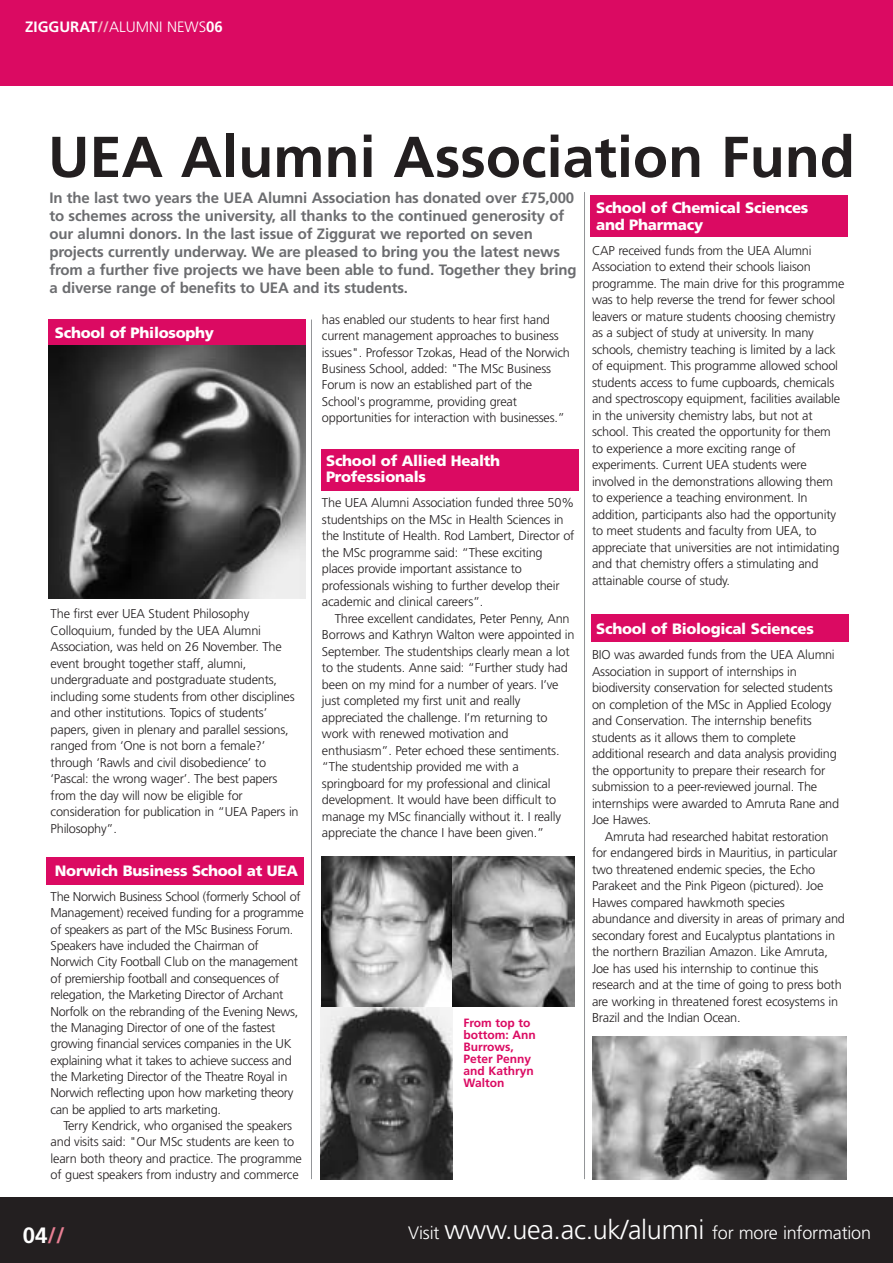
<style>
.page{position:relative;width:893px;height:1263px;background:#fff}
.page>*{position:absolute;margin:0;border:0;box-sizing:border-box;transform-origin:0 0}
.t1{font:700 57.6px "Frutiger";color:#231f20}
.t2{font:700 22.2px "Frutiger";color:#fff}
.t3{font:300 18px "Frutiger";letter-spacing:-.01em;color:#fff}
.t4{font:700 15px/18px "Frutiger";letter-spacing:-.01em;color:#6c6d70}
.t5{font:900 15px/16.5px "Frutiger";letter-spacing:-.02em;color:#fff}
.t6{font:700 15px "Frutiger";color:#fff}
.t7{font:300 12.75px/16.5px "Frutiger";letter-spacing:-.015em;color:#231f20}
.t8{font:700 12px/12px "Frutiger";color:#db0a62}
.s1{color:#f3bbc2}
.s2{font-weight:300}
.s3{color:#e98094}
.s4{font-size:27px}
</style>
<div class="page">
<div style="left:321px;top:449px;width:257px;height:41px;background:#db0a62"></div>
<div style="left:46px;top:857px;width:258px;height:27px;background:#db0a62"></div>
<div style="left:590px;top:196px;width:258px;height:41px;background:#db0a62"></div>
<div style="left:0;top:1197px;width:893px;height:66px;background:#231f20"></div>
<div style="left:0;top:0;width:893px;height:86px;background:#db0a62"></div>
<hr style="left:311px;top:319px;width:1px;height:860px;background:#939598">
<hr style="left:584px;top:192px;width:1px;height:987px;background:#939598">
<div style="left:48px;top:319px;width:257px;height:28px;background:#db0a62"></div>
<img style="left:48px;top:346px;width:257px;height:252px">
<img style="left:320px;top:1005px;width:132px;height:174px">
<img style="left:321px;top:856px;width:131px;height:150px">
<img style="left:452px;top:856px;width:122px;height:150px">
<img style="left:592px;top:1036px;width:254px;height:143px">
<div style="left:592px;top:614px;width:257px;height:28px;background:#db0a62"></div>
<p class="t6" style="left:25px;top:21px;width:199px">ZIGGURAT<span class="s1">//</span><span class="s2">ALUMNI NEWS</span>06</p>
<h1 class="t1" style="left:48px;top:134px;width:809px">UEA Alumni Association Fund</h1>
<p class="t4" style="left:50px;top:190px;width:529px">In the last two years the UEA Alumni Association has donated over £75,000 to schemes across the university, all thanks to the continued generosity of our alumni donors. In the last issue of Ziggurat we reported on seven projects currently underway. We are pleased to bring you the latest news from a further five projects we have been able to fund. Together they bring a diverse range of benefits to UEA and its students.</p>
<p class="t5" style="left:55px;top:325px;width:161px">School of Philosophy</p>
<p class="t7" style="left:51px;top:606px;width:250px">The first ever UEA Student Philosophy Colloquium, funded by the UEA Alumni Association, was held on 26 November. The event brought together staff, alumni, undergraduate and postgraduate students, including some students from other disciplines and other institutions. Topics of students’ papers, given in plenary and parallel sessions, ranged from ‘One is not born a female?’ through ‘Rawls and civil disobedience’ to ‘Pascal: the wrong wager’. The best papers from the day will now be eligible for consideration for publication in “UEA Papers in Philosophy”.</p>
<p class="t5" style="left:55px;top:864px;width:245px">Norwich Business School at UEA</p>
<p class="t7" style="left:51px;top:889px;width:255px">The Norwich Business School (formerly School of Management) received funding for a programme of speakers as part of the MSc Business Forum.<br>Speakers have included the Chairman of Norwich City Football Club on the management of premiership football and consequences of relegation, the Marketing Director of Archant Norfolk on the rebranding of the Evening News, the Managing Director of one of the fastest growing financial services companies in the UK explaining what it takes to achieve success and the Marketing Director of the Theatre Royal in Norwich reflecting upon how marketing theory can be applied to arts marketing.</p>
<p class="t7" style="left:51px;top:1118px;width:253px;text-align:center">Terry Kendrick, who organised the speakers and visits said: "Our MSc students are keen to learn both theory and practice. The programme of guest speakers from industry and commerce</p>
<p class="t7" style="left:322px;top:312px;width:249px">has enabled our students to hear first hand current management approaches to business issues". Professor Tzokas, Head of the Norwich Business School, added: "The MSc Business Forum is now an established part of the School's programme, providing great opportunities for interaction with businesses.”</p>
<p class="t5" style="left:326px;top:453px;width:176px">School of Allied Health<br>Professionals</p>
<p class="t7" style="left:322px;top:495px;width:254px">The UEA Alumni Association funded three 50% studentships on the MSc in Health Sciences in the Institute of Health. Rod Lambert, Director of the MSc programme said: “These exciting places provide important assistance to professionals wishing to further develop their academic and clinical careers”.</p>
<p class="t7" style="left:322px;top:611px;width:254px;text-indent:13px">Three excellent candidates, Peter Penny, Ann Borrows and Kathryn Walton were appointed in September. The studentships clearly mean a lot to the students. Anne said: “Further study had been on my mind for a number of years. I’ve just completed my first unit and really appreciated the challenge. I’m returning to work with renewed motivation and enthusiasm”. Peter echoed these sentiments. “The studentship provided me with a springboard for my professional and clinical development. It would have been difficult to manage my MSc financially without it. I really appreciate the chance I have been given.”</p>
<p class="t8" style="left:463px;top:1017px;width:74px">From top to bottom: Ann<br>Burrows,<br>Peter Penny and Kathryn<br>Walton</p>
<p class="t5" style="left:596px;top:201px;width:214px">School of Chemical Sciences and Pharmacy</p>
<p class="t7" style="left:592px;top:243px;width:254px">CAP received funds from the UEA Alumni Association to extend their schools liaison programme. The main drive for this programme was to help reverse the trend for fewer school leavers or mature students choosing chemistry as a subject of study at university. In many schools, chemistry teaching is limited by a lack of equipment. This programme allowed school students access to fume cupboards, chemicals and spectroscopy equipment, facilities available in the university chemistry labs, but not at school. This created the opportunity for them to experience a more exciting range of experiments. Current UEA students were involved in the demonstrations allowing them to experience a teaching environment. In addition, participants also had the opportunity to meet students and faculty from UEA, to appreciate that universities are not intimidating and that chemistry offers a stimulating and attainable course of study.</p>
<p class="t5" style="left:596px;top:622px;width:219px">School of Biological Sciences</p>
<p class="t7" style="left:592px;top:647px;width:249px">BIO was awarded funds from the UEA Alumni Association in support of internships in biodiversity conservation for selected students on completion of the MSc in Applied Ecology and Conservation. The internship benefits students as it allows them to complete additional research and data analysis providing the opportunity to prepare their research for submission to a peer-reviewed journal. The internships were awarded to Amruta Rane and Joe Hawes.</p>
<p class="t7" style="left:592px;top:829px;width:254px;text-indent:13px">Amruta had researched habitat restoration for endangered birds in Mauritius, in particular two threatened endemic species, the Echo Parakeet and the Pink Pigeon (pictured). Joe Hawes compared hawkmoth species abundance and diversity in areas of primary and secondary forest and Eucalyptus plantations in the northern Brazilian Amazon. Like Amruta, Joe has used his internship to continue this research and at the time of going to press both are working in threatened forest ecosystems in Brazil and the Indian Ocean.</p>
<h2 class="t2" style="left:23px;top:1226px;width:43px">04<span class="s3">//</span></h2>
<h3 class="t3" style="left:408px;top:1225px;width:464px">Visit <span class="s4">www.uea.ac.uk/alumni</span> for more information</h3>
</div>
